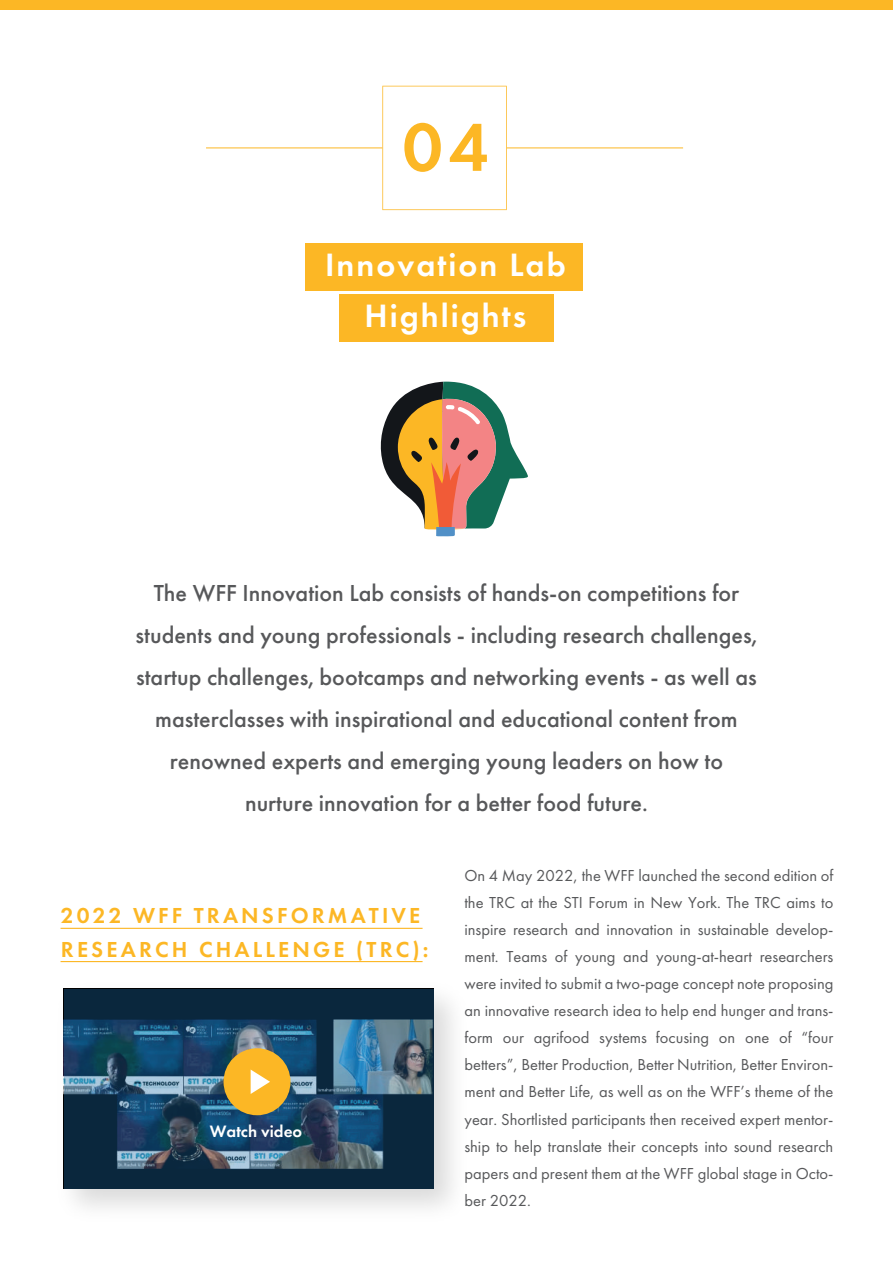
<style>
.page{position:relative;width:893px;height:1263px;background:#fff}
.page>*{position:absolute;margin:0;border:0;box-sizing:border-box;transform-origin:0 0}
.t1{font:600 70.5px "Futura PT";color:#fcb725}
.t2{font:600 33.6px/51.2px "Futura PT";letter-spacing:.06em;color:#fff;text-align:center}
.t3{font:500 24px/42.2px "Futura PT";color:#57585a;text-align:center}
.t4{font:600 22.5px/33.6px "Futura PT";letter-spacing:.14em;color:#fcb725}
.t5{font:600 17.1px "Futura PT";color:#fff}
.t6{font:16.5px/27.2px "Futura PT";color:#57585a;text-align:justify}
</style>
<div class="page">
<img style="left:63px;top:988px;width:391px;height:220px">
<img style="left:64px;top:989px;width:369px;height:200px">
<div style="left:224px;top:1048px;width:66px;height:67px;background:#fcb725;border-radius:50%"></div>
<svg style="left:251px;top:1070px;width:19px;height:24px"></svg>
<svg style="left:382px;top:86px;width:125px;height:124px"></svg>
<hr style="left:206px;top:148px;width:176px;height:1px;background:#fcb725">
<hr style="left:507px;top:148px;width:176px;height:1px;background:#fcb725">
<div style="left:0;top:0;width:893px;height:10px;background:#fcb725"></div>
<div style="left:306px;top:243px;width:277px;height:48px;background:#fcb725"></div>
<div style="left:339px;top:294px;width:214px;height:48px;background:#fcb725"></div>
<hr style="left:61px;top:928px;width:362px;height:1px;background:#fcb725">
<hr style="left:61px;top:961px;width:362px;height:1px;background:#fcb725">
<svg style="left:380px;top:382px;width:148px;height:154px"></svg>
<h1 class="t1" style="left:403px;top:103px;width:87px">04</h1>
<h2 class="t2" style="left:325px;top:239px;width:242px">Innovation Lab<br>Highlights</h2>
<p class="t3" style="left:136px;top:572px;width:623px">The WFF Innovation Lab consists of hands-on competitions for students and young professionals - including research challenges, startup challenges, bootcamps and networking events - as well as masterclasses with inspirational and educational content from renowned experts and emerging young leaders on how to nurture innovation for a better food future.</p>
<h3 class="t4" style="left:61px;top:898px;width:369px">2022 WFF TRANSFORMATIVE<br>RESEARCH CHALLENGE (TRC):</h3>
<p class="t5" style="left:210px;top:1121px;width:94px">Watch video</p>
<p class="t6" style="left:464px;top:861px;width:371px">On 4 May 2022, the WFF launched the second edition of the TRC at the STI Forum in New York. The TRC aims to inspire research and innovation in sustainable develop&shy;ment. Teams of young and young-at-heart researchers were invited to submit a two-page concept note proposing an innovative research idea to help end hunger and trans&shy;form our agrifood systems focusing on one of “four betters”, Better Production, Better Nutrition, Better Environ&shy;ment and Better Life, as well as on the WFF’s theme of the year. Shortlisted participants then received expert mentor&shy;ship to help translate their concepts into sound research papers and present them at the WFF global stage in Octo&shy;ber 2022.</p>
</div>
